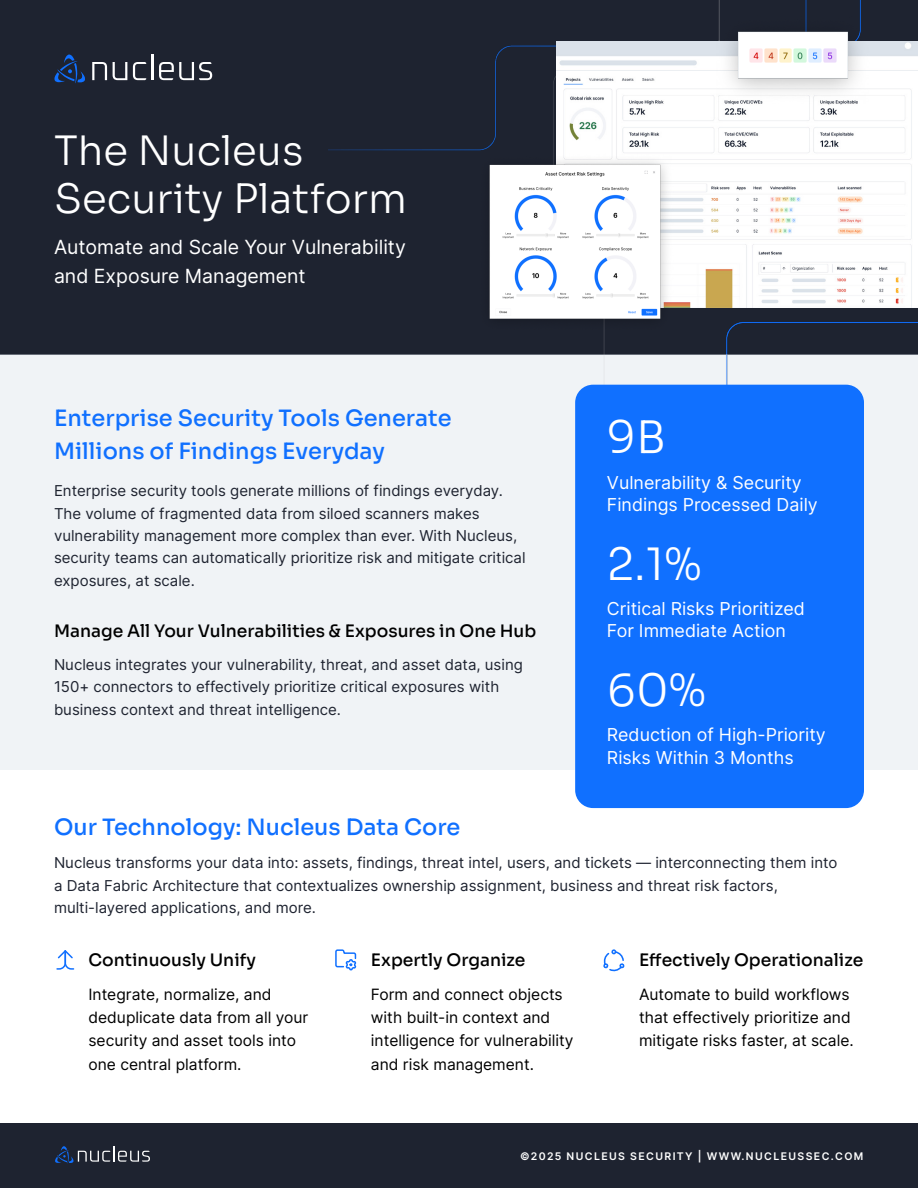
<style>
.page{position:relative;width:918px;height:1188px;background:#fff}
.page>*{position:absolute;margin:0;border:0;box-sizing:border-box;transform-origin:0 0}
.t1{font:300 44.55px "Sora";color:#fff}
.t2{font:300 40.5px/48px "Sora";color:#fff}
.t3{font:500 22.5px/33px "Sora";color:#1070ff}
.t4{font:19.5px/28.5px "Inter";color:#fff}
.t5{font:17.85px/22.2px "Inter";color:#fff}
.t6{font:500 17.1px "Sora";color:#000}
.t7{font:15.6px/23.2px "Inter";color:#000}
.t8{font:15px/22.4px "Inter";color:#1e2330}
.t9{font:600 10.5px "Inter";letter-spacing:.13em;color:#fff}
</style>
<div class="page">
<div style="left:0;top:0;width:918px;height:354px;background:#1e2330"></div>
<img style="left:328px;top:0;width:590px;height:354px">
<div style="left:0;top:354px;width:918px;height:416px;background:#f0f3f6"></div>
<svg style="left:92px;top:62px;width:15px;height:18px"></svg>
<svg style="left:113px;top:62px;width:14px;height:18px"></svg>
<svg style="left:133px;top:62px;width:13px;height:18px"></svg>
<svg style="left:159px;top:62px;width:53px;height:18px"></svg>
<hr style="left:152px;top:54px;width:2px;height:26px;background:#fff">
<svg style="left:54px;top:55px;width:31px;height:28px"></svg>
<div style="left:0;top:1123px;width:918px;height:65px;background:#1e2330"></div>
<img style="left:557px;top:41px;width:361px;height:266px">
<img style="left:476px;top:153px;width:198px;height:180px">
<div style="left:575px;top:385px;width:289px;height:423px;background:#1070ff;border-radius:18px"></div>
<svg style="left:603px;top:949px;width:22px;height:22px"></svg>
<svg style="left:55px;top:1146px;width:95px;height:18px"></svg>
<svg style="left:335px;top:949px;width:21px;height:21px"></svg>
<svg style="left:56px;top:950px;width:19px;height:20px"></svg>
<img style="left:716px;top:13px;width:153px;height:90px">
<p class="t2" style="left:54px;top:122px;width:355px">The Nucleus<br>Security Platform</p>
<p class="t4" style="left:54px;top:233px;width:353px">Automate and Scale Your Vulnerability and Exposure Management</p>
<p class="t3" style="left:54px;top:399px;width:399px">Enterprise Security Tools Generate<br>Millions of Findings Everyday</p>
<p class="t8" style="left:54px;top:479px;width:473px">Enterprise security tools generate millions of findings everyday.<br>The volume of fragmented data from siloed scanners makes vulnerability management more complex than ever. With Nucleus, security teams can automatically prioritize risk and mitigate critical exposures, at scale.</p>
<p class="t6" style="left:54px;top:616px;width:484px">Manage All Your Vulnerabilities &amp; Exposures in One Hub</p>
<p class="t8" style="left:54px;top:653px;width:470px">Nucleus integrates your vulnerability, threat, and asset data, using<br>150+ connectors to effectively prioritize critical exposures with business context and threat intelligence.</p>
<p class="t1" style="left:607px;top:401px;width:61px">9B</p>
<p class="t5" style="left:607px;top:471px;width:212px">Vulnerability &amp; Security<br>Findings Processed Daily</p>
<p class="t1" style="left:607px;top:527px;width:96px">2.1%</p>
<p class="t5" style="left:607px;top:597px;width:199px">Critical Risks Prioritized</p>
<p class="t5" style="left:607px;top:619px;width:180px">For Immediate Action</p>
<p class="t1" style="left:607px;top:654px;width:101px">60%</p>
<p class="t5" style="left:607px;top:723px;width:220px">Reduction of High-Priority</p>
<p class="t5" style="left:607px;top:746px;width:188px">Risks Within 3 Months</p>
<p class="t3" style="left:54px;top:809px;width:408px">Our Technology: Nucleus Data Core</p>
<p class="t8" style="left:54px;top:851px;width:785px">Nucleus transforms your data into: assets, findings, threat intel, users, and tickets — interconnecting them into a Data Fabric Architecture that contextualizes ownership assignment, business and threat risk factors, multi-layered applications, and more.</p>
<p class="t6" style="left:88px;top:946px;width:169px">Continuously Unify</p>
<p class="t7" style="left:88px;top:982px;width:221px">Integrate, normalize, and deduplicate data from all your security and asset tools into one central platform.</p>
<p class="t6" style="left:371px;top:946px;width:156px">Expertly Organize</p>
<p class="t7" style="left:371px;top:982px;width:204px">Form and connect objects with built-in context and intelligence for vulnerability and risk management.</p>
<p class="t6" style="left:639px;top:946px;width:226px">Effectively Operationalize</p>
<p class="t7" style="left:639px;top:982px;width:216px">Automate to build workflows that effectively prioritize and mitigate risks faster, at scale.</p>
<p class="t9" style="left:520px;top:1148px;width:345px">©2025 NUCLEUS SECURITY | WWW.NUCLEUSSEC.COM</p>
</div>
